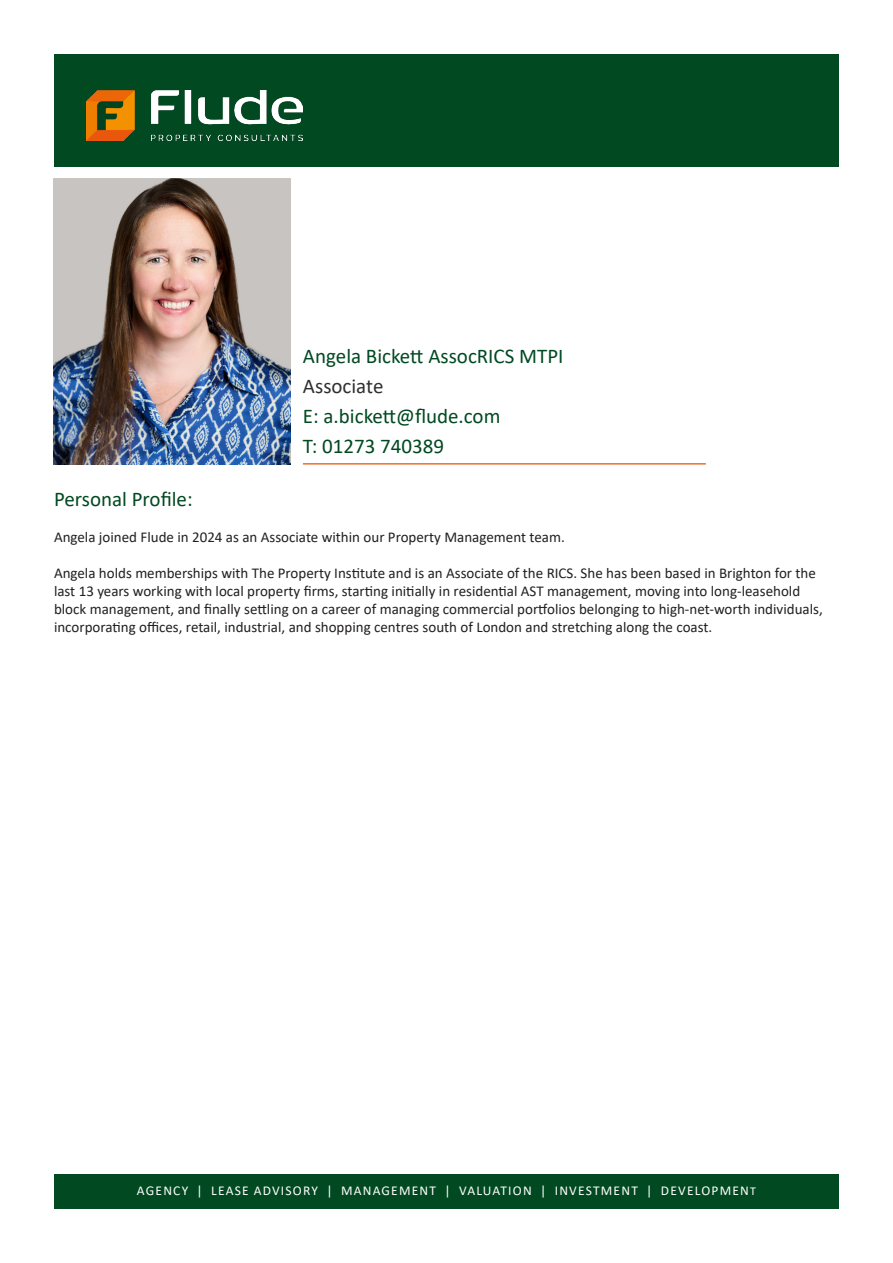
<style>
.page{position:relative;width:893px;height:1263px;background:#fff}
.page>*{position:absolute;margin:0;border:0;box-sizing:border-box;transform-origin:0 0}
.Flude_-_Main_Header{font:21px "Calibri";color:#004921}
.Flude_-_Tagline_Text{font:21px "Calibri";color:#004921}
.Flude_-_Tagline_Text-2{font:21px "Calibri";color:#312f30}
.Flude_-_Standard_Paragraph_Text{font:15px/18px "Calibri";color:#231f20}
.t1{font:13.5px "Calibri";letter-spacing:.09em;color:#fff}
.s1{font-size:12px}
</style>
<div class="page">
<img style="left:54px;top:178px;width:236px;height:287px">
<hr style="left:303px;top:463px;width:403px;height:2px;background:#f36e21">
<div style="left:54px;top:1175px;width:785px;height:34px;background:#004921"></div>
<div style="left:54px;top:54px;width:785px;height:112px;background:#004921"></div>
<img style="left:87px;top:90px;width:216px;height:51px">
<p class="Flude_-_Main_Header" style="left:303px;top:342px;width:262px">Angela Bickett AssocRICS MTPI</p>
<p class="Flude_-_Tagline_Text-2" style="left:303px;top:372px;width:82px">Associate</p>
<p class="Flude_-_Tagline_Text" style="left:303px;top:402px;width:199px">E: a.bickett@flude.com</p>
<p class="Flude_-_Tagline_Text" style="left:303px;top:432px;width:143px">T: 01273 740389</p>
<p class="Flude_-_Main_Header" style="left:54px;top:484px;width:140px">Personal Profile:</p>
<p class="Flude_-_Standard_Paragraph_Text" style="left:54px;top:527px;width:512px">Angela joined Flude in 2024 as an Associate within our Property Management team.</p>
<p class="Flude_-_Standard_Paragraph_Text" style="left:54px;top:563px;width:770px">Angela holds memberships with The Property Institute and is an Associate of the RICS. She has been based in Brighton for the last 13 years working with local property firms, starting initially in residential AST management, moving into long-leasehold block management, and finally settling on a career of managing commercial portfolios belonging to high-net-worth individuals, incorporating offices, retail, industrial, and shopping centres south of London and stretching along the coast.</p>
<p class="t1" style="left:137px;top:1181px;width:621px">AGENCY | LEASE ADVISORY | MANAGEMENT | VALUATION | INVESTMENT | DEVELOPMEN<span class="s1">T</span></p>
</div>
